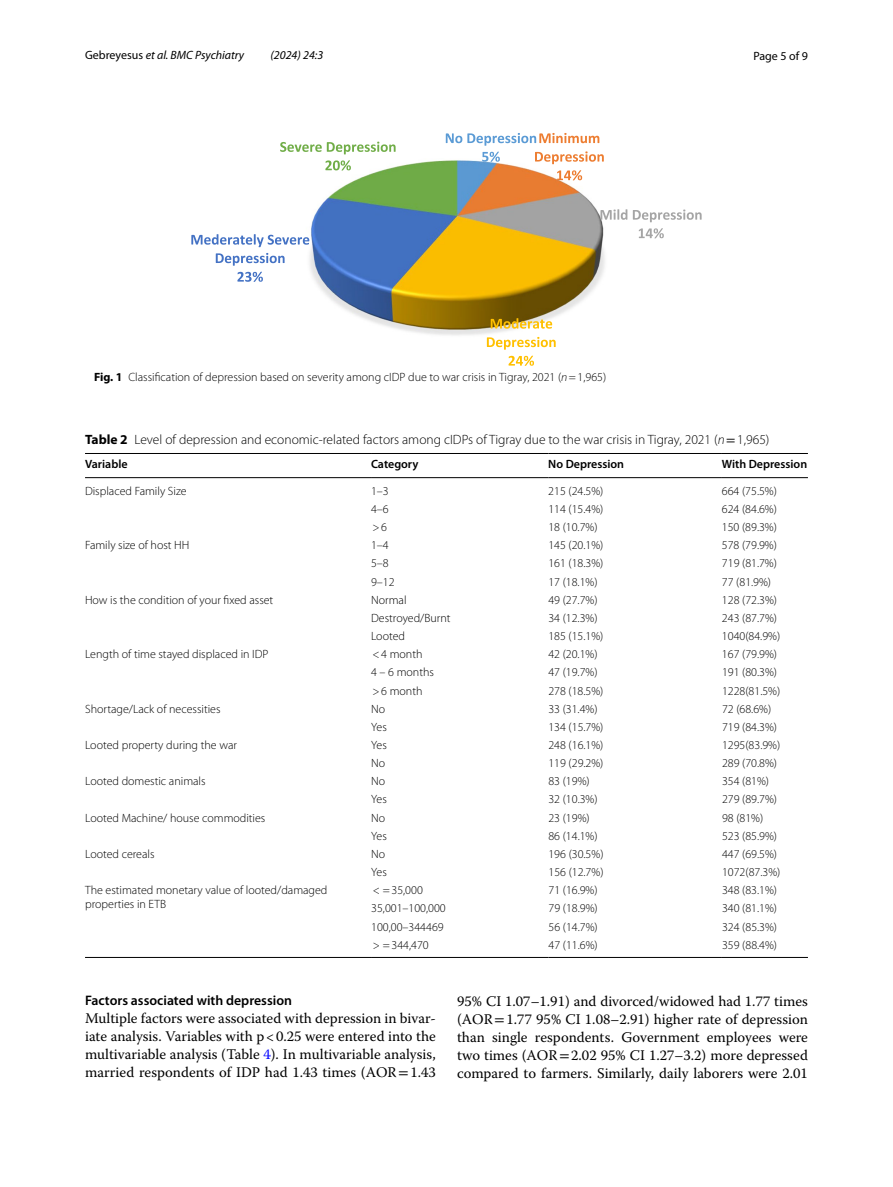
<style>
.page{position:relative;width:893px;height:1187px;background:#fff}
.page>*{position:absolute;margin:0;border:0;box-sizing:border-box;transform-origin:0 0}
.t1{font:14.7px/18px "Warnock Pro";color:#000;text-align:justify}
.t2{font:600 13.8px "Myriad Pro";color:#000}
.t3{font:300 13.5px "Myriad Pro";color:#000}
.t4{font:300 12px/13.5px "Myriad Pro";color:#000}
.t5{font:600 12px "Myriad Pro";color:#000}
.t6{font:italic 12px "Myriad Pro";color:#000}
.t7{font:12px "Myriad Pro";color:#000}
.s1{font-style:normal}
.s2{font-weight:700}
.s3{font-style:italic}
.s4{font-family:"STIX";font-weight:400}
.s5{color:#00f}
.s6{font-family:"STIX"}
</style>
<div class="page">
<img style="left:309px;top:160px;width:296px;height:177px">
<svg style="left:446px;top:133px;width:158px;height:31px"></svg>
<svg style="left:557px;top:170px;width:25px;height:10px"></svg>
<svg style="left:600px;top:209px;width:102px;height:13px"></svg>
<svg style="left:639px;top:228px;width:25px;height:10px"></svg>
<svg style="left:491px;top:318px;width:61px;height:10px"></svg>
<svg style="left:487px;top:337px;width:69px;height:13px"></svg>
<svg style="left:508px;top:356px;width:26px;height:10px"></svg>
<svg style="left:191px;top:234px;width:118px;height:13px"></svg>
<svg style="left:216px;top:253px;width:69px;height:13px"></svg>
<svg style="left:237px;top:272px;width:26px;height:10px"></svg>
<svg style="left:280px;top:142px;width:116px;height:12px"></svg>
<svg style="left:325px;top:160px;width:26px;height:10px"></svg>
<hr style="left:85px;top:453px;width:286px;height:1px;background:#000">
<hr style="left:85px;top:477px;width:286px;height:1px;background:#000">
<hr style="left:371px;top:453px;width:177px;height:1px;background:#000">
<hr style="left:371px;top:477px;width:177px;height:1px;background:#000">
<hr style="left:548px;top:453px;width:174px;height:1px;background:#000">
<hr style="left:548px;top:477px;width:174px;height:1px;background:#000">
<hr style="left:722px;top:453px;width:86px;height:1px;background:#000">
<hr style="left:722px;top:477px;width:86px;height:1px;background:#000">
<hr style="left:85px;top:957px;width:286px;height:1px;background:#000">
<hr style="left:371px;top:957px;width:177px;height:1px;background:#000">
<hr style="left:548px;top:957px;width:174px;height:1px;background:#000">
<hr style="left:722px;top:957px;width:86px;height:1px;background:#000">
<p class="t6" style="left:85px;top:48px;width:161px"><span class="s1">Gebreyesus</span> et al. BMC Psychiatry</p>
<p class="t6" style="left:270px;top:48px;width:54px">(2024) 24:3</p>
<p class="t7" style="left:753px;top:48px;width:56px">Page 5 of 9</p>
<p class="t4" style="left:94px;top:370px;width:514px"><span class="s2">Fig. 1</span> Classification of depression based on severity among cIDP due to war crisis in Tigray, 2021 (<span class="s3">n</span>=1,965)</p>
<p class="t3" style="left:85px;top:431px;width:686px"><span class="s2">Table 2</span> Level of depression and economic-related factors among cIDPs of Tigray due to the war crisis in Tigray, 2021 (<span class="s3">n</span><span class="s4">=</span>1,965)</p>
<p class="t5" style="left:85px;top:456px;width:44px">Variable</p>
<p class="t5" style="left:371px;top:456px;width:49px">Category</p>
<p class="t5" style="left:548px;top:456px;width:77px">No Depression</p>
<p class="t5" style="left:722px;top:456px;width:87px">With Depression</p>
<p class="t4" style="left:85px;top:484px;width:103px">Displaced Family Size</p>
<p class="t4" style="left:371px;top:484px;width:19px">1–3</p>
<p class="t4" style="left:548px;top:484px;width:57px">215 (24.5%)</p>
<p class="t4" style="left:722px;top:484px;width:57px">664 (75.5%)</p>
<p class="t4" style="left:371px;top:502px;width:19px">4–6</p>
<p class="t4" style="left:548px;top:502px;width:57px">114 (15.4%)</p>
<p class="t4" style="left:722px;top:502px;width:57px">624 (84.6%)</p>
<p class="t4" style="left:373px;top:520px;width:16px">&gt;6</p>
<p class="t4" style="left:548px;top:520px;width:51px">18 (10.7%)</p>
<p class="t4" style="left:722px;top:520px;width:57px">150 (89.3%)</p>
<p class="t4" style="left:85px;top:538px;width:106px">Family size of host HH</p>
<p class="t4" style="left:371px;top:538px;width:19px">1–4</p>
<p class="t4" style="left:548px;top:538px;width:57px">145 (20.1%)</p>
<p class="t4" style="left:722px;top:538px;width:57px">578 (79.9%)</p>
<p class="t4" style="left:371px;top:557px;width:19px">5–8</p>
<p class="t4" style="left:548px;top:557px;width:57px">161 (18.3%)</p>
<p class="t4" style="left:722px;top:557px;width:57px">719 (81.7%)</p>
<p class="t4" style="left:371px;top:575px;width:25px">9–12</p>
<p class="t4" style="left:548px;top:575px;width:51px">17 (18.1%)</p>
<p class="t4" style="left:722px;top:575px;width:51px">77 (81.9%)</p>
<p class="t4" style="left:85px;top:593px;width:190px">How is the condition of your fixed asset</p>
<p class="t4" style="left:371px;top:593px;width:37px">Normal</p>
<p class="t4" style="left:548px;top:593px;width:51px">49 (27.7%)</p>
<p class="t4" style="left:722px;top:593px;width:57px">128 (72.3%)</p>
<p class="t4" style="left:371px;top:611px;width:81px">Destroyed/Burnt</p>
<p class="t4" style="left:548px;top:611px;width:51px">34 (12.3%)</p>
<p class="t4" style="left:722px;top:611px;width:57px">243 (87.7%)</p>
<p class="t4" style="left:371px;top:629px;width:35px">Looted</p>
<p class="t4" style="left:548px;top:629px;width:57px">185 (15.1%)</p>
<p class="t4" style="left:722px;top:629px;width:60px">1040(84.9%)</p>
<p class="t4" style="left:85px;top:647px;width:185px">Length of time stayed displaced in IDP</p>
<p class="t4" style="left:373px;top:647px;width:51px">&lt;4 month</p>
<p class="t4" style="left:548px;top:647px;width:51px">42 (20.1%)</p>
<p class="t4" style="left:722px;top:647px;width:57px">167 (79.9%)</p>
<p class="t4" style="left:371px;top:665px;width:64px">4 – 6 months</p>
<p class="t4" style="left:548px;top:665px;width:51px">47 (19.7%)</p>
<p class="t4" style="left:722px;top:665px;width:57px">191 (80.3%)</p>
<p class="t4" style="left:373px;top:684px;width:51px">&gt;6 month</p>
<p class="t4" style="left:548px;top:684px;width:57px">278 (18.5%)</p>
<p class="t4" style="left:722px;top:684px;width:60px">1228(81.5%)</p>
<p class="t4" style="left:85px;top:702px;width:137px">Shortage/Lack of necessities</p>
<p class="t4" style="left:371px;top:702px;width:16px">No</p>
<p class="t4" style="left:548px;top:702px;width:51px">33 (31.4%)</p>
<p class="t4" style="left:722px;top:702px;width:51px">72 (68.6%)</p>
<p class="t4" style="left:371px;top:720px;width:17px">Yes</p>
<p class="t4" style="left:548px;top:720px;width:57px">134 (15.7%)</p>
<p class="t4" style="left:722px;top:720px;width:57px">719 (84.3%)</p>
<p class="t4" style="left:85px;top:738px;width:153px">Looted property during the war</p>
<p class="t4" style="left:371px;top:738px;width:17px">Yes</p>
<p class="t4" style="left:548px;top:738px;width:57px">248 (16.1%)</p>
<p class="t4" style="left:722px;top:738px;width:60px">1295(83.9%)</p>
<p class="t4" style="left:371px;top:756px;width:16px">No</p>
<p class="t4" style="left:548px;top:756px;width:57px">119 (29.2%)</p>
<p class="t4" style="left:722px;top:756px;width:57px">289 (70.8%)</p>
<p class="t4" style="left:85px;top:774px;width:122px">Looted domestic animals</p>
<p class="t4" style="left:371px;top:774px;width:16px">No</p>
<p class="t4" style="left:548px;top:774px;width:43px">83 (19%)</p>
<p class="t4" style="left:722px;top:774px;width:49px">354 (81%)</p>
<p class="t4" style="left:371px;top:792px;width:17px">Yes</p>
<p class="t4" style="left:548px;top:792px;width:51px">32 (10.3%)</p>
<p class="t4" style="left:722px;top:792px;width:57px">279 (89.7%)</p>
<p class="t4" style="left:85px;top:811px;width:182px">Looted Machine/ house commodities</p>
<p class="t4" style="left:371px;top:811px;width:16px">No</p>
<p class="t4" style="left:548px;top:811px;width:43px">23 (19%)</p>
<p class="t4" style="left:722px;top:811px;width:43px">98 (81%)</p>
<p class="t4" style="left:371px;top:829px;width:17px">Yes</p>
<p class="t4" style="left:548px;top:829px;width:51px">86 (14.1%)</p>
<p class="t4" style="left:722px;top:829px;width:57px">523 (85.9%)</p>
<p class="t4" style="left:85px;top:847px;width:71px">Looted cereals</p>
<p class="t4" style="left:371px;top:847px;width:16px">No</p>
<p class="t4" style="left:548px;top:847px;width:57px">196 (30.5%)</p>
<p class="t4" style="left:722px;top:847px;width:57px">447 (69.5%)</p>
<p class="t4" style="left:371px;top:865px;width:17px">Yes</p>
<p class="t4" style="left:548px;top:865px;width:57px">156 (12.7%)</p>
<p class="t4" style="left:722px;top:865px;width:60px">1072(87.3%)</p>
<p class="t4" style="left:85px;top:883px;width:244px">The estimated monetary value of looted/damaged properties in ETB</p>
<p class="t4" style="left:373px;top:883px;width:52px">&lt; =35,000</p>
<p class="t4" style="left:548px;top:883px;width:51px">71 (16.9%)</p>
<p class="t4" style="left:722px;top:883px;width:57px">348 (83.1%)</p>
<p class="t4" style="left:371px;top:901px;width:76px">35,001–100,000</p>
<p class="t4" style="left:548px;top:901px;width:51px">79 (18.9%)</p>
<p class="t4" style="left:722px;top:901px;width:57px">340 (81.1%)</p>
<p class="t4" style="left:371px;top:919px;width:74px">100,00–344469</p>
<p class="t4" style="left:548px;top:919px;width:51px">56 (14.7%)</p>
<p class="t4" style="left:722px;top:919px;width:57px">324 (85.3%)</p>
<p class="t4" style="left:373px;top:938px;width:58px">&gt; =344,470</p>
<p class="t4" style="left:548px;top:938px;width:51px">47 (11.6%)</p>
<p class="t4" style="left:722px;top:938px;width:57px">359 (88.4%)</p>
<p class="t2" style="left:85px;top:991px;width:208px">Factors associated with depression</p>
<p class="t1" style="left:85px;top:1009px;width:352px">Multiple factors were associated with depression in bivar&shy;iate analysis. Variables with p&lt;0.25 were entered into the multivariable analysis (Table <span class="s5">4</span>). In multivariable analysis, married respondents of IDP had 1.43 times (AOR<span class="s6">=</span>1.43</p>
<p class="t1" style="left:457px;top:991px;width:352px">95% CI 1.07–1.91) and divorced/widowed had 1.77 times (AOR<span class="s6">=</span>1.77 95% CI 1.08–2.91) higher rate of depression than single respondents. Government employees were two times (AOR<span class="s6">=</span>2.02 95% CI 1.27–3.2) more depressed compared to farmers. Similarly, daily laborers were 2.01</p>
</div>
